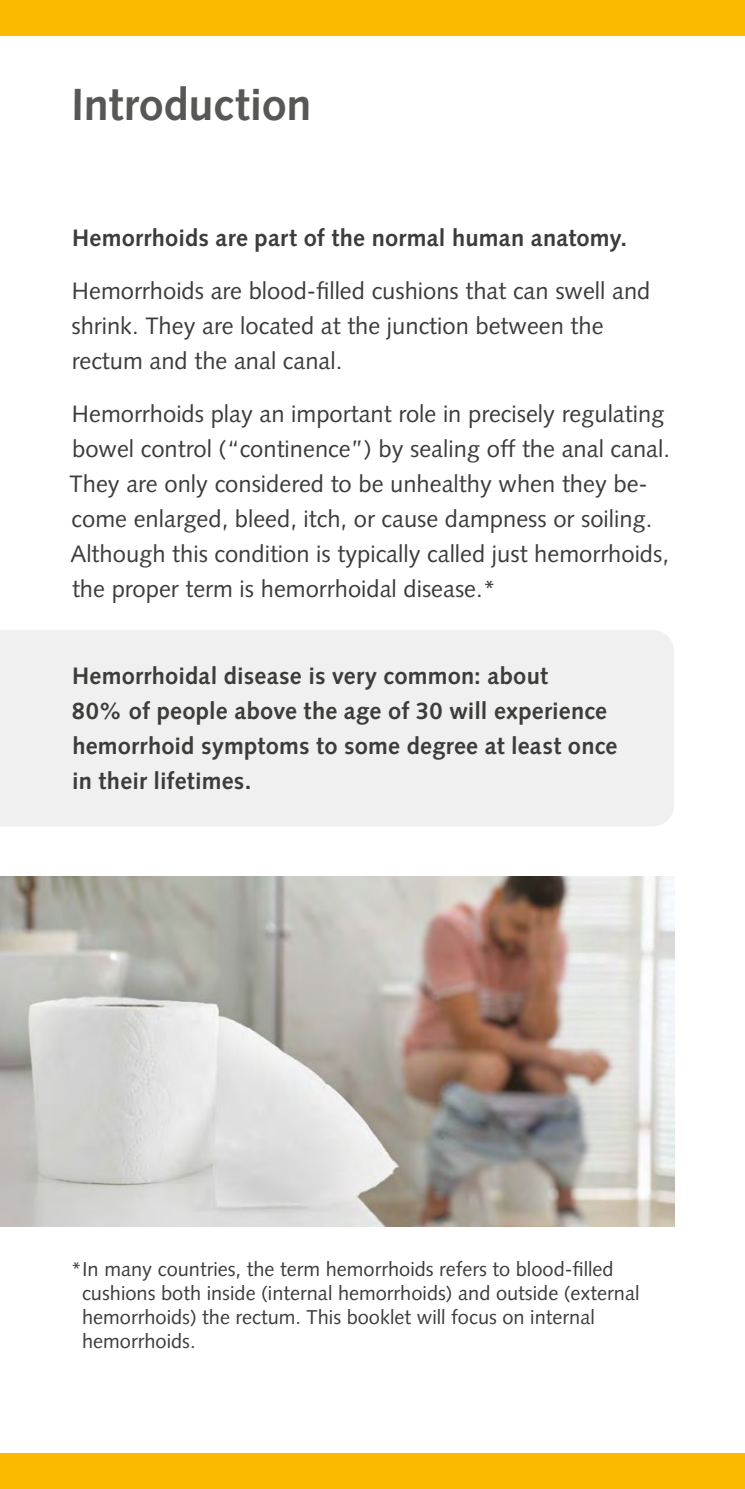
<style>
.page{position:relative;width:745px;height:1489px;background:#fff}
.page>*{position:absolute;margin:0;border:0;box-sizing:border-box;transform-origin:0 0}
.t1{font:700 45px "Syntax LT Std";color:#575756}
.t2{font:23.75px/35px "Syntax LT Std";color:#3c3c3b}
.t3{font:700 23.75px/35px "Syntax LT Std";letter-spacing:.01em;color:#3c3c3b}
.t4{font:20px/24px "Syntax LT Std";color:#3c3c3b}
</style>
<div class="page">
<div style="left:0;top:0;width:744px;height:35px;background:#fbba00"></div>
<div style="left:0;top:1453px;width:744px;height:35px;background:#fbba00"></div>
<div style="left:0;top:630px;width:673px;height:196px;background:#f0f0f0"></div>
<img style="left:0;top:876px;width:673px;height:350px">
<h1 class="t1" style="left:71px;top:79px;width:242px">Introduction</h1>
<p class="t3" style="left:72px;top:221px;width:556px">Hemorrhoids are part of the normal human anatomy.</p>
<p class="t2" style="left:71px;top:273px;width:580px">Hemorrhoids are blood-filled cushions that can swell and shrink. They are located at the junction between the rectum and the anal canal.</p>
<p class="t2" style="left:69px;top:396px;width:601px">Hemorrhoids play an important role in precisely regulating bowel control (“continence”) by sealing off the anal canal.<br>They are only considered to be unhealthy when they be&shy;come enlarged, bleed, itch, or cause dampness or soiling.<br>Although this condition is typically called just hemorrhoids, the proper term is hemorrhoidal disease.*</p>
<p class="t3" style="left:72px;top:658px;width:546px">Hemorrhoidal disease is very common: about<br>80% of people above the age of 30 will experience hemorrhoid symptoms to some degree at least once in their lifetimes.</p>
<p class="t4" style="left:82px;top:1256px;width:558px;text-indent:-11px">*In many countries, the term hemorrhoids refers to blood-filled cushions both inside (internal hemorrhoids) and outside (external hemorrhoids) the rectum. This booklet will focus on internal hemorrhoids.</p>
</div>
